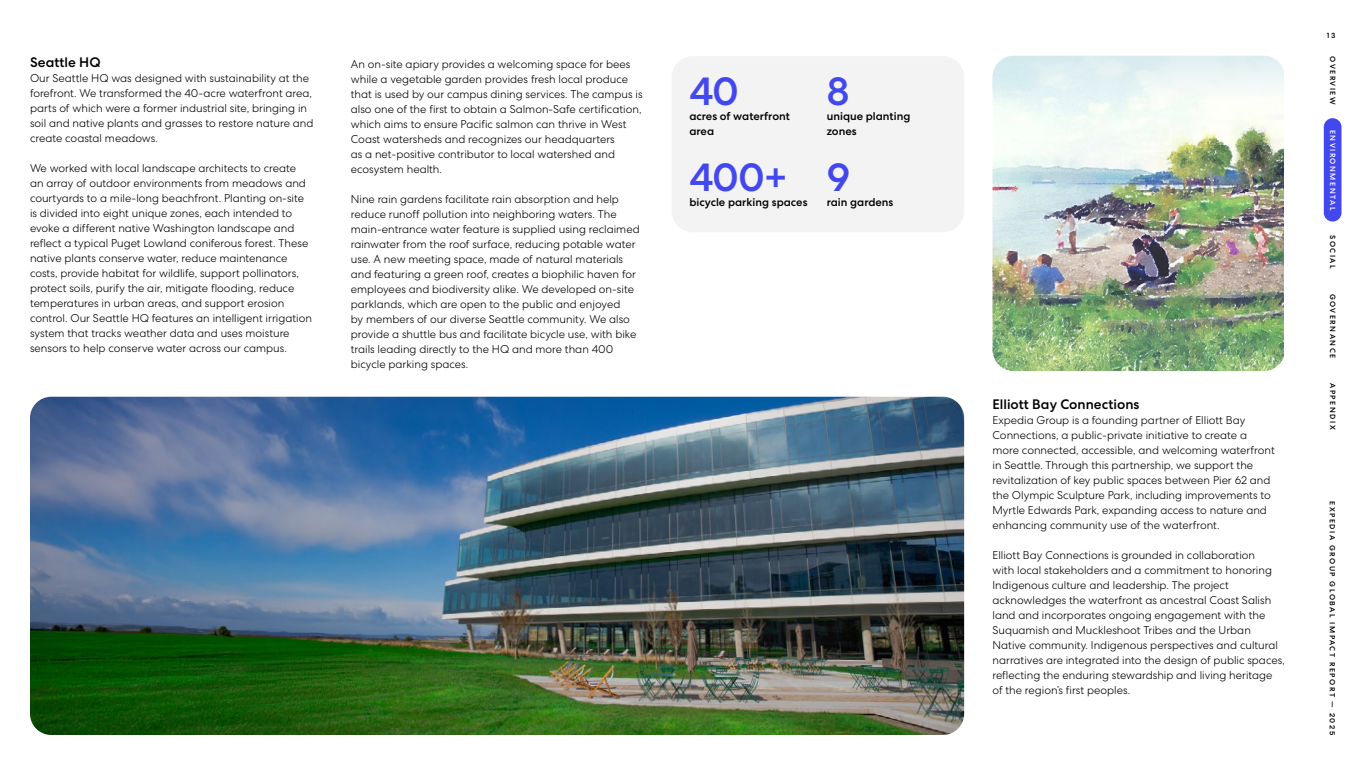
<style>
.page{position:relative;width:1360px;height:765px;background:#fff}
.page>*{position:absolute;margin:0;border:0;box-sizing:border-box;transform-origin:0 0}
.Big_number{font:500 40px "Centra No 2";color:#4248ed}
.t1{font:500 13.75px "Centra No 2";color:#000}
.Body_copy{font:300 11.25px/15px "Centra No 2";color:#000}
.Call-out_small{font:500 11.25px/15px "Centra No 2";color:#000}
.t2{font:500 7.5px "Centra No 2";letter-spacing:.2em;color:#000}
.t3{font:500 7.5px "Centra No 2";letter-spacing:.2em;color:#fff}
</style>
<div class="page">
<img style="left:30px;top:397px;width:934px;height:338px">
<img style="left:992px;top:56px;width:292px;height:315px">
<svg style="left:992px;top:56px;width:293px;height:57px;fill:#e7f4f4"></svg>
<div style="left:672px;top:56px;width:292px;height:176px;background:#f3f3f3;border-radius:21px"></div>
<div style="left:1324px;top:118px;width:17px;height:104px;background:#4248ed;border-radius:9px"></div>
<h2 class="t1" style="left:30px;top:55px;width:72px">Seattle HQ</h2>
<p class="Body_copy" style="left:30px;top:71px;width:285px">Our Seattle HQ was designed with sustainability at the forefront. We transformed the 40-acre waterfront area, parts of which were a former industrial site, bringing in soil and native plants and grasses to restore nature and create coastal meadows.</p>
<p class="Body_copy" style="left:30px;top:161px;width:284px">We worked with local landscape architects to create an array of outdoor environments from meadows and courtyards to a mile-long beachfront. Planting on-site is divided into eight unique zones, each intended to evoke a different native Washington landscape and reflect a typical Puget Lowland coniferous forest. These native plants conserve water, reduce maintenance costs, provide habitat for wildlife, support pollinators, protect soils, purify the air, mitigate flooding, reduce temperatures in urban areas, and support erosion control. Our Seattle HQ features an intelligent irrigation system that tracks weather data and uses moisture sensors to help conserve water across our campus.</p>
<p class="Body_copy" style="left:351px;top:56px;width:293px">An on-site apiary provides a welcoming space for bees while a vegetable garden provides fresh local produce that is used by our campus dining services. The campus is also one of the first to obtain a Salmon-Safe certification, which aims to ensure Pacific salmon can thrive in West Coast watersheds and recognizes our headquarters<br>as a net-positive contributor to local watershed and ecosystem health.</p>
<p class="Body_copy" style="left:351px;top:191px;width:290px">Nine rain gardens facilitate rain absorption and help reduce runoff pollution into neighboring waters. The main-entrance water feature is supplied using reclaimed rainwater from the roof surface, reducing potable water use. A new meeting space, made of natural materials and featuring a green roof, creates a biophilic haven for employees and biodiversity alike. We developed on-site parklands, which are open to the public and enjoyed<br>by members of our diverse Seattle community. We also provide a shuttle bus and facilitate bicycle use, with bike trails leading directly to the HQ and more than 400 bicycle parking spaces.</p>
<p class="Big_number" style="left:689px;top:68px;width:51px">40</p>
<p class="Call-out_small" style="left:689px;top:109px;width:102px">acres of waterfront area</p>
<p class="Big_number" style="left:689px;top:154px;width:100px">400+</p>
<p class="Call-out_small" style="left:689px;top:195px;width:120px">bicycle parking spaces</p>
<h1 class="Big_number" style="left:827px;top:68px;width:24px">8</h1>
<p class="Call-out_small" style="left:827px;top:109px;width:85px">unique planting zones</p>
<h1 class="Big_number" style="left:827px;top:154px;width:25px">9</h1>
<p class="Call-out_small" style="left:827px;top:195px;width:68px">rain gardens</p>
<h2 class="t1" style="left:992px;top:396px;width:148px">Elliott Bay Connections</h2>
<p class="Body_copy" style="left:992px;top:412px;width:284px">Expedia Group is a founding partner of Elliott Bay Connections, a public-private initiative to create a more connected, accessible, and welcoming waterfront in Seattle. Through this partnership, we support the revitalization of key public spaces between Pier 62 and the Olympic Sculpture Park, including improvements to Myrtle Edwards Park, expanding access to nature and enhancing community use of the waterfront.</p>
<p class="Body_copy" style="left:992px;top:547px;width:294px">Elliott Bay Connections is grounded in collaboration<br>with local stakeholders and a commitment to honoring Indigenous culture and leadership. The project acknowledges the waterfront as ancestral Coast Salish land and incorporates ongoing engagement with the Suquamish and Muckleshoot Tribes and the Urban Native community. Indigenous perspectives and cultural narratives are integrated into the design of public spaces, reflecting the enduring stewardship and living heritage of the region’s first peoples.</p>
<p class="t2" style="left:1327px;top:31px;width:10px">13</p>
<p class="t2" style="left:1337px;top:56px;width:50px;rotate:90deg">OVERVIEW</p>
<p class="t3" style="left:1337px;top:130px;width:82px;rotate:90deg">ENVIRONMENTAL</p>
<p class="t2" style="left:1337px;top:235px;width:35px;rotate:90deg">SOCIAL</p>
<p class="t2" style="left:1337px;top:294px;width:66px;rotate:90deg">GOVERNANCE</p>
<p class="t2" style="left:1337px;top:383px;width:48px;rotate:90deg">APPENDIX</p>
<p class="t2" style="left:1337px;top:501px;width:235px;rotate:90deg">EXPEDIA GROUP GLOBAL IMPACT REPORT — 2025</p>
</div>
